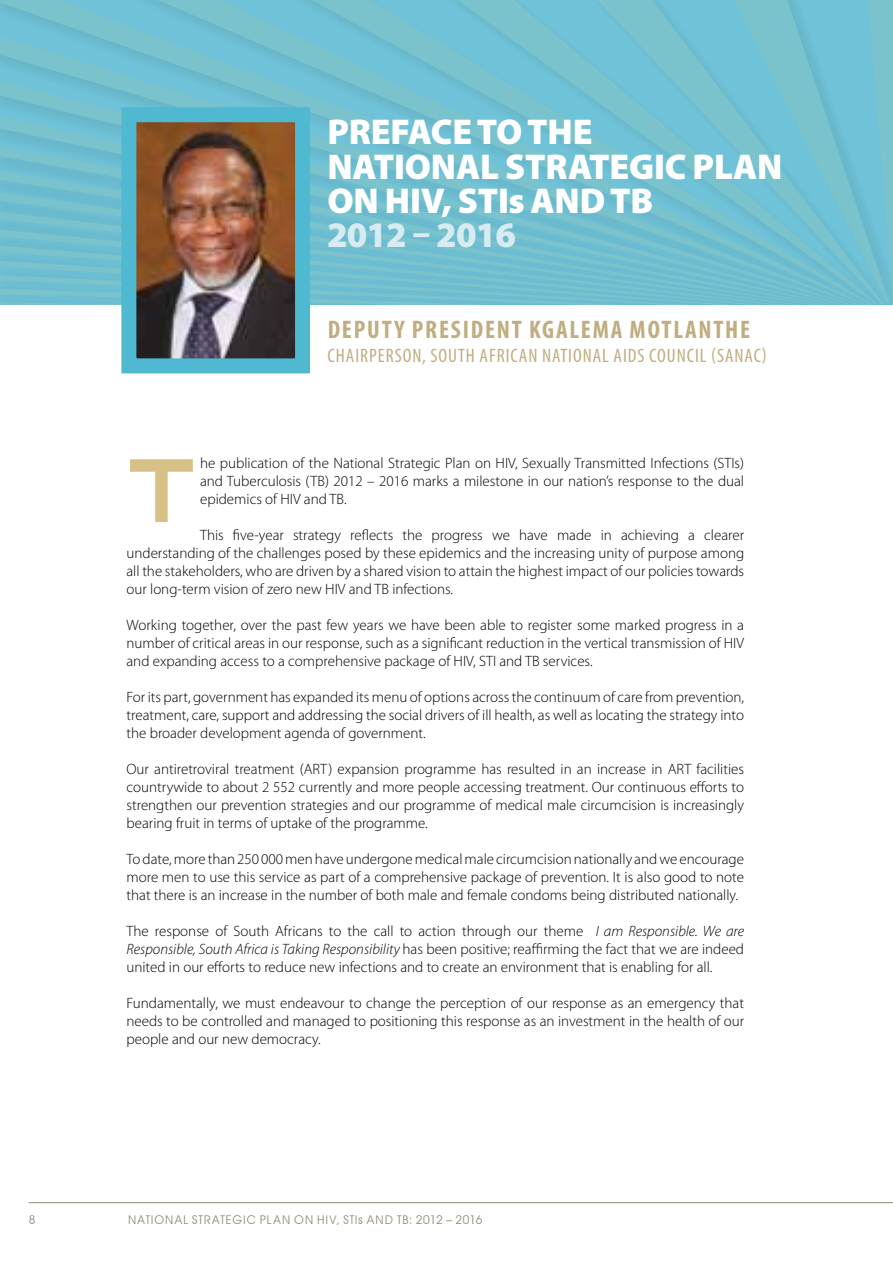
<style>
.page{position:relative;width:893px;height:1263px;background:#fff}
.page>*{position:absolute;margin:0;border:0;box-sizing:border-box;transform-origin:0 0}
.t1{font:106.95px "Zeroes One";color:#d8c187}
.t2{font:900 36px "Myriad Pro";letter-spacing:-.005em;color:#fff}
.t3{font:900 36px "Myriad Pro";letter-spacing:-.025em;color:#d7ebf1}
.t4{font:700 condensed 25.5px "Myriad Pro";letter-spacing:.07em;color:#c0ad80}
.t5{font:condensed 19.5px "Myriad Pro";letter-spacing:.05em;color:#c0ad80}
.t6{font:300 15px/18px "Myriad Pro";color:#000;text-align:justify}
.t7{font:12px "Avant Garde";letter-spacing:.03em;color:#8e8974}
.s1{font-style:italic}
</style>
<div class="page">
<hr style="left:29px;top:1202px;width:864px;height:1px;background:#8e8974">
<svg style="left:0;top:0;width:893px;height:304px;background:#72c0d0"></svg>
<img style="left:137px;top:123px;width:157px;height:234px">
<div style="left:121px;top:107px;width:189px;height:266px;border:15px solid #4eb9d1"></div>
<h2 class="t2" style="left:327px;top:111px;width:43px">PREFACE</h2>
<h2 class="t2" style="left:477px;top:111px;width:114px">TO THE</h2>
<h2 class="t2" style="left:327px;top:146px;width:102px">NATIONAL</h2>
<h2 class="t2" style="left:505px;top:146px;width:43px">STRATEG</h2>
<h2 class="t2" style="left:654px;top:146px;width:83px">IC PLAN</h2>
<h2 class="t2" style="left:327px;top:180px;width:327px">ON HIV, STISAN D TB</h2>
<h2 class="t3" style="left:327px;top:215px;width:190px">2012 – 2016</h2>
<h3 class="t4" style="left:328px;top:314px;width:424px">DEPUTY PRESIDENT KGALEMA MOTLANTHE</h3>
<h3 class="t5" style="left:328px;top:344px;width:441px">CHAIRPERSON, SOUTH AFRICAN NATIONAL AIDS COUNCIL (SANAC)</h3>
<h1 class="t1" style="left:126px;top:439px;width:72px">T</h1>
<p class="t6" style="left:200px;top:454px;width:546px">he publication of the National Strategic Plan on HIV, Sexually Transmitted Infections (STIs) and Tuberculosis (TB) 2012 – 2016 marks a milestone in our nation’s response to the dual epidemics of HIV and TB.</p>
<p class="t6" style="left:127px;top:526px;width:619px;text-indent:74px">This five-year strategy reflects the progress we have made in achieving a clearer understanding of the challenges posed by these epidemics and the increasing unity of purpose among all the stakeholders, who are driven by a shared vision to attain the highest impact of our policies towards our long-term vision of zero new HIV and TB infections.</p>
<p class="t6" style="left:127px;top:616px;width:619px">Working together, over the past few years we have been able to register some marked progress in a number of critical areas in our response, such as a significant reduction in the vertical transmission of HIV and expanding access to a comprehensive package of HIV, STI and TB services.</p>
<p class="t6" style="left:127px;top:688px;width:619px">For its part, government has expanded its menu of options across the continuum of care from prevention, treatment, care, support and addressing the social drivers of ill health, as well as locating the strategy into the broader development agenda of government.</p>
<p class="t6" style="left:127px;top:760px;width:619px">Our antiretroviral treatment (ART) expansion programme has resulted in an increase in ART facilities countrywide to about 2 552 currently and more people accessing treatment. Our continuous efforts to strengthen our prevention strategies and our programme of medical male circumcision is increasingly bearing fruit in terms of uptake of the programme.</p>
<p class="t6" style="left:127px;top:850px;width:619px">To date, more than 250 000 men have undergone medical male circumcision nationally and we encourage more men to use this service as part of a comprehensive package of prevention. It is also good to note that there is an increase in the number of both male and female condoms being distributed nationally.</p>
<p class="t6" style="left:127px;top:922px;width:619px">The response of South Africans to the call to action through our theme <span class="s1">I am Responsible. We are Responsible, South Africa is Taking Responsibility</span> has been positive; reaffirming the fact that we are indeed united in our efforts to reduce new infections and to create an environment that is enabling for all.</p>
<p class="t6" style="left:127px;top:994px;width:619px">Fundamentally, we must endeavour to change the perception of our response as an emergency that needs to be controlled and managed to positioning this response as an investment in the health of our people and our new democracy.</p>
<p class="t7" style="left:29px;top:1212px;width:8px">8</p>
<p class="t7" style="left:128px;top:1212px;width:356px">NATIONAL STRATEGIC PLAN ON HIV, STIs AND TB: 2012 – 2016</p>
</div>
